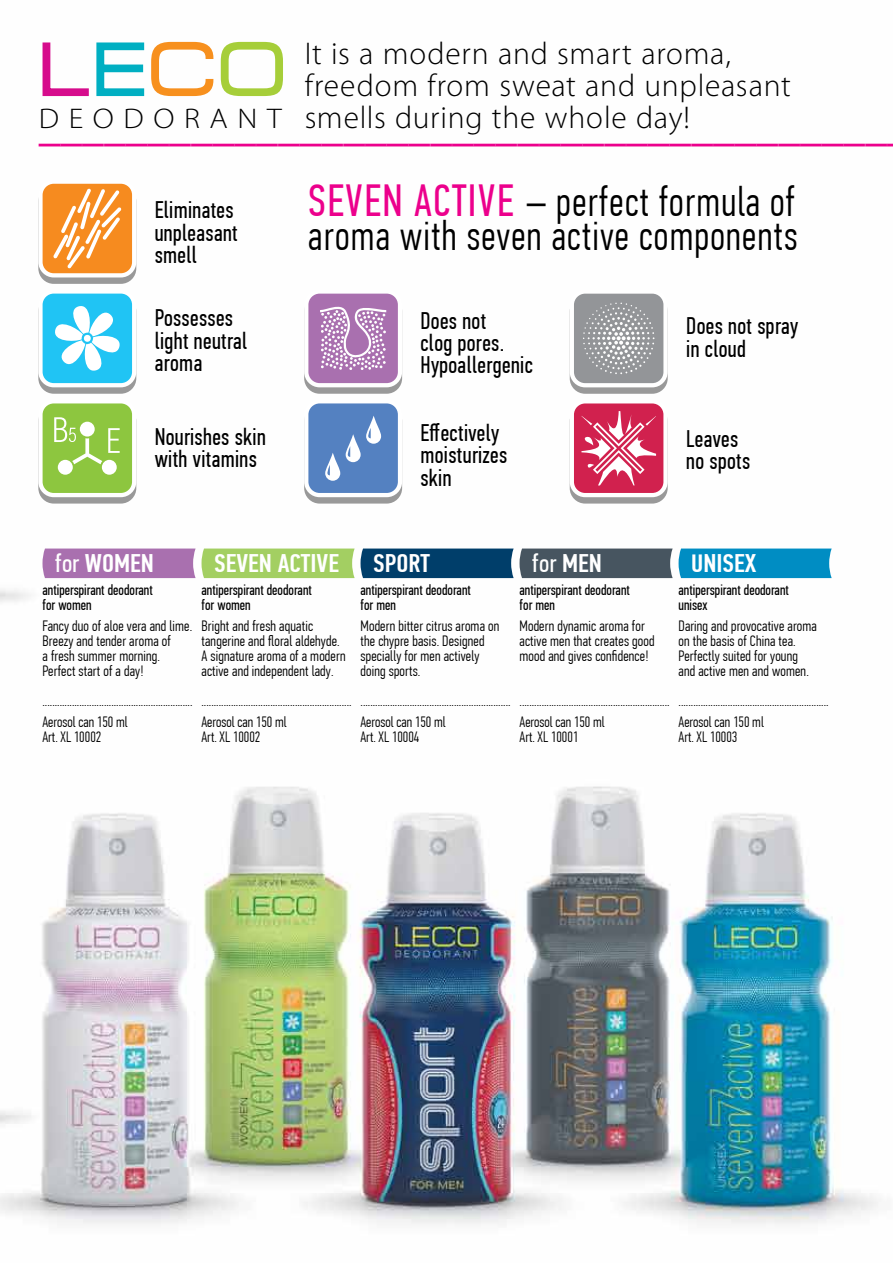
<style>
.page{position:relative;width:893px;height:1263px;background:#fff}
.page>*{position:absolute;margin:0;border:0;box-sizing:border-box;transform-origin:0 0}
.t1{font:73.5px "Europe Ext";color:#d60c8c}
.t2{font:43.5px "PF Din Text Comp Pro";color:#ec008c}
.t3{font:300 42px/34.5px "PF Din Text Comp Pro";letter-spacing:.03em;color:#000}
.t4{font:300 31.5px/32px "Myriad Pro";letter-spacing:.025em;color:#000}
.t5{font:300 28.5px "Myriad Pro";letter-spacing:.305em;color:#000;scale:1.1 1}
.t6{font:500 25.5px "PF Din Text Comp Pro";color:#fff;scale:1.1 1}
.t7{font:25.5px "PF Din Text Comp Pro";color:#fff;scale:1.1 1}
.t8{font:24px/22.5px "PF Din Text Comp Pro";letter-spacing:.015em;color:#000}
.t9{font:300 15px/15px "PF Din Text Comp Pro";letter-spacing:.01em;color:#000}
.t10{font:15px/15px "PF Din Text Comp Pro";color:#000}
.s1{color:#00afc2}
.s2{color:#f7901e}
.s3{color:#a6ce39}
.s4{font-weight:400;font-size:45px;color:#ec008c}
.s5{font-weight:400}
.s6{font-weight:500}
</style>
<div class="page">
<img style="left:0;top:199px;width:878px;height:1025px">
<svg style="left:361px;top:548px;width:312px;height:30px"></svg>
<div style="left:202px;top:548px;width:153px;height:30px;background:#a3cf62"></div>
<div style="left:42px;top:548px;width:154px;height:30px;background:#a970af"></div>
<div style="left:679px;top:548px;width:153px;height:30px;background:#008dc3"></div>
<svg style="left:38px;top:183px;width:98px;height:321px"></svg>
<svg style="left:304px;top:289px;width:98px;height:215px"></svg>
<svg style="left:570px;top:289px;width:98px;height:215px"></svg>
<svg style="left:42px;top:41px;width:241px;height:56px"></svg>
<h3 class="t4" style="left:305px;top:37px;width:488px">It is a modern and smart aroma, freedom from sweat and unpleasant smells during the whole day!</h3>
<h1 class="t1" style="left:39px;top:30px;width:248px">L<span class="s1">E</span><span class="s2">C</span><span class="s3">O</span></h1>
<h3 class="t5" style="left:39px;top:101px;width:222px">DEODORANT</h3>
<h2 class="t2" style="left:39px;top:102px;width:861px">________________________________________</h2>
<h3 class="t8" style="left:155px;top:199px;width:85px">Eliminates unpleasant smell</h3>
<h3 class="t8" style="left:155px;top:307px;width:94px">Possesses light neutral aroma</h3>
<h3 class="t8" style="left:155px;top:425px;width:113px">Nourishes skin with vitamins</h3>
<h3 class="t3" style="left:308px;top:184px;width:491px"><span class="s4">SEVEN ACTIVE</span> – perfect formula of aroma with seven active components</h3>
<h3 class="t8" style="left:420px;top:309px;width:114px">Does not<br>clog pores.<br>Hypoallergenic</h3>
<h3 class="t8" style="left:420px;top:422px;width:88px">Effectively moisturizes skin</h3>
<h3 class="t8" style="left:686px;top:315px;width:113px">Does not spray in cloud</h3>
<h3 class="t8" style="left:686px;top:428px;width:65px">Leaves no spots</h3>
<h3 class="t6" style="left:55px;top:548px;width:91px"><span class="s5">for</span> WOMEN</h3>
<p class="t10" style="left:42px;top:582px;width:112px">antiperspirant deodorant for women</p>
<p class="t9" style="left:42px;top:618px;width:151px">Fancy duo of aloe vera and lime.<br>Breezy and tender aroma of<br>a fresh summer morning.<br>Perfect start of a day!</p>
<p class="t9" style="left:42px;top:690px;width:152px;line-height:21px">.............................................................<br>Aerosol can 150 ml</p>
<p class="t9" style="left:42px;top:729px;width:60px">Art. XL 10002</p>
<h3 class="t6" style="left:214px;top:548px;width:115px">SEVEN ACTIVE</h3>
<p class="t10" style="left:202px;top:582px;width:112px">antiperspirant deodorant for women</p>
<p class="t9" style="left:202px;top:618px;width:146px">Bright and fresh aquatic tangerine and floral aldehyde.<br>A signature aroma of a modern active and independent lady.</p>
<p class="t9" style="left:202px;top:690px;width:152px;line-height:21px">.............................................................<br>Aerosol can 150 ml</p>
<p class="t9" style="left:202px;top:729px;width:60px">Art. XL 10002</p>
<h3 class="t6" style="left:373px;top:548px;width:53px">SPORT</h3>
<p class="t10" style="left:361px;top:582px;width:112px">antiperspirant deodorant for men</p>
<p class="t9" style="left:361px;top:618px;width:140px">Modern bitter citrus aroma on the chypre basis. Designed specially for men actively doing sports.</p>
<p class="t9" style="left:361px;top:690px;width:152px;line-height:21px">.............................................................<br>Aerosol can 150 ml</p>
<p class="t9" style="left:361px;top:729px;width:60px">Аrt. XL 10004</p>
<h3 class="t7" style="left:532px;top:549px;width:65px">for <span class="s6">MEN</span></h3>
<p class="t10" style="left:519px;top:582px;width:112px">antiperspirant deodorant for men</p>
<p class="t9" style="left:519px;top:618px;width:137px">Modern dynamic aroma for active men that creates good mood and gives confidence!</p>
<p class="t9" style="left:519px;top:690px;width:152px;line-height:21px">.............................................................<br>Aerosol can 150 ml</p>
<p class="t9" style="left:519px;top:729px;width:60px">Аrt. XL 10001</p>
<h3 class="t6" style="left:691px;top:548px;width:61px">UNISEX</h3>
<p class="t10" style="left:679px;top:582px;width:112px">antiperspirant deodorant unisex</p>
<p class="t9" style="left:679px;top:618px;width:140px">Daring and provocative aroma on the basis of China tea.<br>Perfectly suited for young and active men and women.</p>
<p class="t9" style="left:679px;top:690px;width:152px;line-height:21px">.............................................................<br>Aerosol can 150 ml</p>
<p class="t9" style="left:679px;top:729px;width:60px">Аrt. XL 10003</p>
</div>
